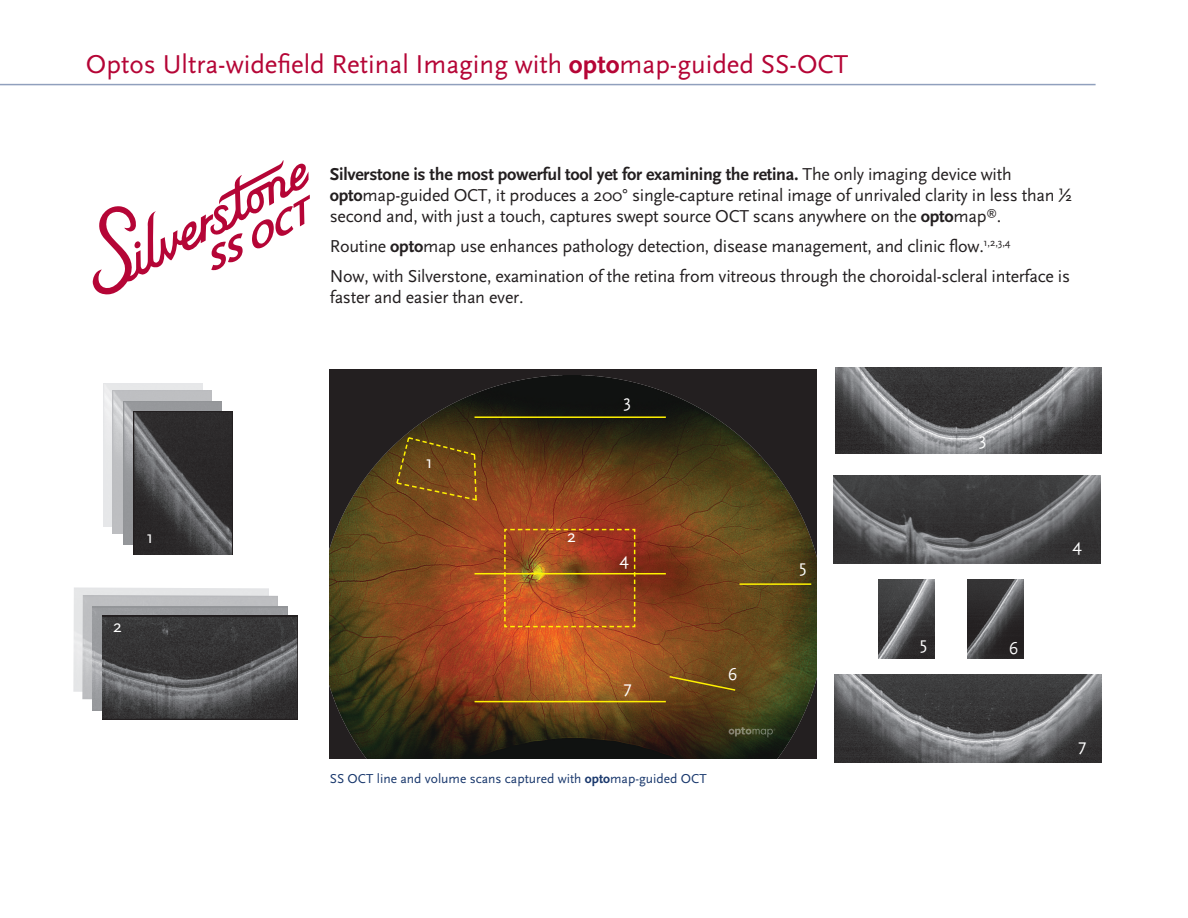
<style>
.page{position:relative;width:1188px;height:918px;background:#fff}
.page>*{position:absolute;margin:0;border:0;box-sizing:border-box;transform-origin:0 0}
.t1{font:27px "Scala Sans OT";color:#b50536}
.t2{font:18px/21px "Scala Sans OT";letter-spacing:-.015em;color:#231f20}
.t3{font:18px "Scala Sans OT";color:#fff}
.t4{font:13.5px "Scala Sans OT";color:#18376c}
.s1{font-weight:700}
</style>
<div class="page">
<img style="left:879px;top:579px;width:56px;height:80px">
<img style="left:73px;top:587px;width:196px;height:105px">
<img style="left:82px;top:595px;width:196px;height:105px">
<img style="left:92px;top:606px;width:196px;height:104px">
<img style="left:104px;top:383px;width:98px;height:143px">
<img style="left:113px;top:391px;width:98px;height:143px">
<img style="left:123px;top:401px;width:99px;height:143px">
<img style="left:968px;top:579px;width:56px;height:80px">
<img style="left:835px;top:675px;width:267px;height:87px">
<img style="left:329px;top:376px;width:488px;height:383px">
<img style="left:834px;top:475px;width:267px;height:88px">
<img style="left:835px;top:367px;width:267px;height:86px">
<img style="left:134px;top:412px;width:98px;height:143px">
<hr style="left:0;top:84px;width:1096px;height:1px;background:#90a0bd">
<svg style="left:728px;top:727px;width:47px;height:10px"></svg>
<svg style="left:92px;top:160px;width:218px;height:134px"></svg>
<svg style="left:503px;top:528px;width:133px;height:100px"></svg>
<hr style="left:475px;top:573px;width:191px;height:1px;background:#fff101">
<svg style="left:395px;top:436px;width:84px;height:66px"></svg>
<hr style="left:739px;top:583px;width:72px;height:2px;background:#fff101">
<svg style="left:668px;top:675px;width:69px;height:17px"></svg>
<img style="left:102px;top:615px;width:195px;height:104px">
<hr style="left:475px;top:416px;width:191px;height:2px;background:#fff101">
<hr style="left:475px;top:701px;width:191px;height:1px;background:#fff101">
<h1 class="t1" style="left:86px;top:49px;width:764px">Optos Ultra-widefield Retinal Imaging with <span class="s1">opto</span>map-guided SS-OCT</h1>
<p class="t2" style="left:330px;top:163px;width:744px"><span class="s1">Silverstone is the most powerful tool yet for examining the retina.</span> The only imaging device with <span class="s1">opto</span>map-guided OCT, it produces a 200° single-capture retinal image of unrivaled clarity in less than ½ second and, with just a touch, captures swept source OCT scans anywhere on the <span class="s1">opto</span>map<sup>®</sup>.</p>
<p class="t2" style="left:330px;top:231px;width:742px;line-height:30px">Routine <span class="s1">opto</span>map use enhances pathology detection, disease management, and clinic flow.<sup>1,2,3,4<br></sup>Now, with Silverstone, examination of the retina from vitreous through the choroidal-scleral interface is</p>
<p class="t2" style="left:330px;top:287px;width:195px">faster and easier than ever.</p>
<p class="t3" style="left:426px;top:452px;width:9px">1</p>
<p class="t3" style="left:147px;top:527px;width:9px">1</p>
<p class="t3" style="left:567px;top:527px;width:10px">2</p>
<p class="t3" style="left:113px;top:617px;width:10px">2</p>
<p class="t3" style="left:623px;top:391px;width:9px">3</p>
<p class="t3" style="left:620px;top:549px;width:11px">4</p>
<p class="t3" style="left:623px;top:678px;width:10px">7</p>
<p class="t3" style="left:728px;top:664px;width:11px">6</p>
<p class="t4" style="left:330px;top:771px;width:378px">SS OCT line and volume scans captured with <span class="s1">opto</span>map-guided OCT</p>
<p class="t3" style="left:799px;top:557px;width:9px">5</p>
<p class="t3" style="left:979px;top:429px;width:9px">3</p>
<p class="t3" style="left:920px;top:634px;width:9px">5</p>
<p class="t3" style="left:1009px;top:638px;width:11px">6</p>
<p class="t3" style="left:1073px;top:535px;width:11px">4</p>
<p class="t3" style="left:1078px;top:735px;width:10px">7</p>
</div>
